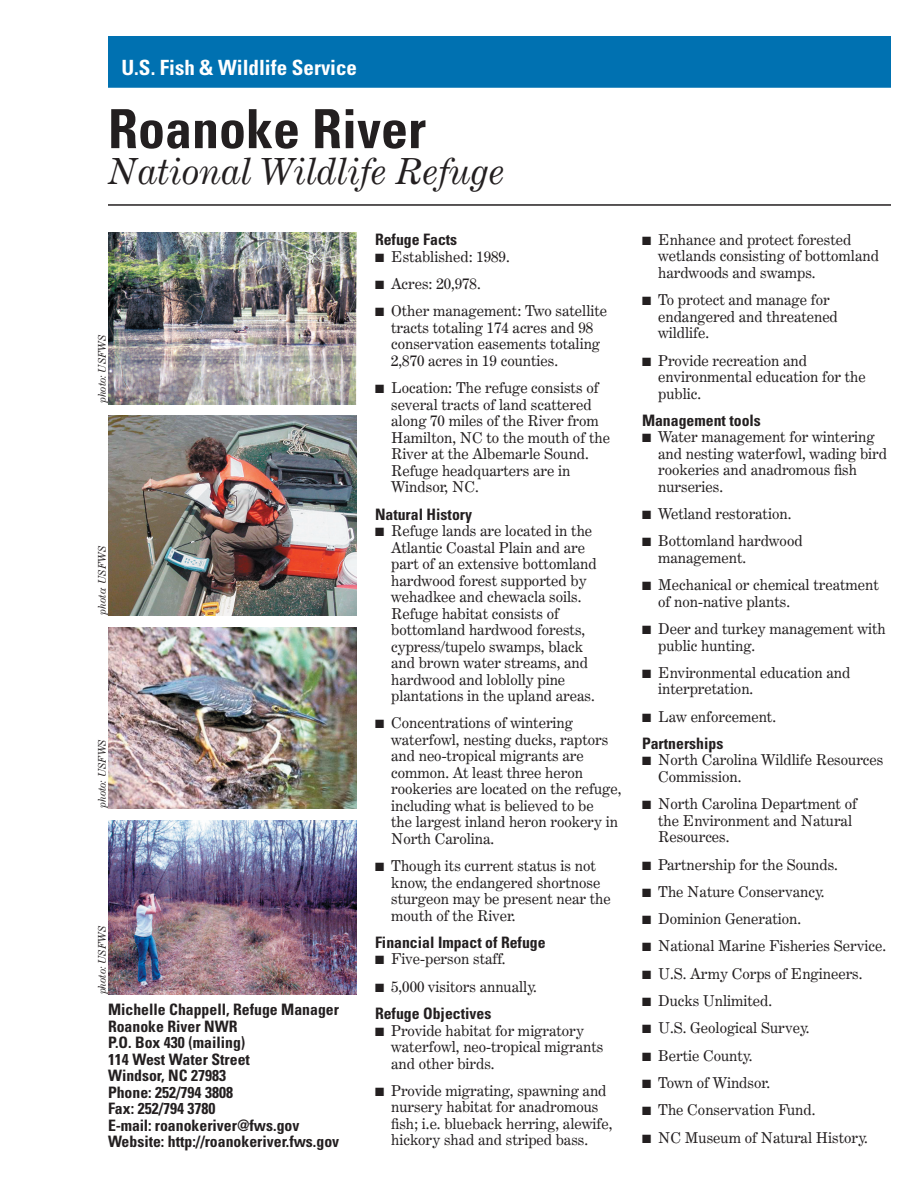
<style>
.page{position:relative;width:918px;height:1188px;background:#fff}
.page>*{position:absolute;margin:0;border:0;box-sizing:border-box;transform-origin:0 0}
.t1{font:700 condensed 54px "Univers";color:#231f20}
.t2{font:italic 36px "Century Expanded BT";color:#231f20}
.t3{font:700 condensed 21px "Univers";color:#fff}
.t4{font:700 condensed 15.75px/16.5px "Univers";color:#231f20}
.t5{font:15px/16.5px "Century Expanded BT";color:#231f20}
.t6{font:italic 10.5px "Century Expanded BT";color:#231f20}
</style>
<div class="page">
<div style="left:109px;top:37px;width:781px;height:50px;background:#0071b1"></div>
<div style="left:108px;top:36px;width:783px;height:52px;border:2px solid #0071b1"></div>
<hr style="left:108px;top:204px;width:783px;height:2px;background:#231f20">
<img style="left:109px;top:627px;width:248px;height:181px">
<img style="left:109px;top:233px;width:248px;height:172px">
<img style="left:109px;top:416px;width:248px;height:199px">
<img style="left:108px;top:821px;width:248px;height:174px">
<h3 class="t3" style="left:122px;top:54px;width:237px">U.S. Fish &amp; Wildlife Service</h3>
<h1 class="t1" style="left:108px;top:96px;width:320px">Roanoke River</h1>
<h2 class="t2" style="left:108px;top:149px;width:398px">National Wildlife Refuge</h2>
<p class="t6" style="left:96px;top:403px;width:70px;rotate:-90deg">photo: USFWS</p>
<p class="t6" style="left:96px;top:615px;width:70px;rotate:-90deg">photo: USFWS</p>
<p class="t6" style="left:96px;top:808px;width:70px;rotate:-90deg">photo: USFWS</p>
<p class="t6" style="left:96px;top:994px;width:70px;rotate:-90deg">photo: USFWS</p>
<p class="t4" style="left:108px;top:1002px;width:233px">Michelle Chappell, Refuge Manager<br>Roanoke River NWR<br>P.O. Box 430 (mailing)<br>114 West Water Street<br>Windsor, NC 27983<br>Phone: 252/794 3808<br>Fax: 252/794 3780<br>E-mail: roanokeriver@fws.gov<br>Website: http://roanokeriver.fws.gov</p>
<p class="t4" style="left:375px;top:231px;width:84px">Refuge Facts</p>
<p class="t5" style="left:375px;top:248px;width:136px">■ Established: 1989.</p>
<p class="t5" style="left:375px;top:275px;width:107px">■ Acres: 20,978.</p>
<p class="t5" style="left:391px;top:303px;width:217px;text-indent:-16px">■ Other management: Two satellite tracts totaling 174 acres and 98 conservation easements totaling<br>2,870 acres in 19 counties.</p>
<p class="t5" style="left:391px;top:380px;width:220px;text-indent:-16px">■ Location: The refuge consists of several tracts of land scattered along 70 miles of the River from<br>Hamilton, NC to the mouth of the<br>River at the Albemarle Sound.<br>Refuge headquarters are in<br>Windsor, NC.</p>
<p class="t4" style="left:375px;top:506px;width:99px">Natural History</p>
<p class="t5" style="left:391px;top:522px;width:207px;text-indent:-16px">■ Refuge lands are located in the<br>Atlantic Coastal Plain and are part of an extensive bottomland hardwood forest supported by wehadkee and chewacla soils.<br>Refuge habitat consists of bottomland hardwood forests, cypress/tupelo swamps, black and brown water streams, and hardwood and loblolly pine plantations in the upland areas.</p>
<p class="t5" style="left:391px;top:715px;width:232px;text-indent:-16px">■ Concentrations of wintering waterfowl, nesting ducks, raptors and neo-tropical migrants are common. At least three heron rookeries are located on the refuge, including what is believed to be<br>the largest inland heron rookery in<br>North Carolina.</p>
<p class="t5" style="left:391px;top:857px;width:221px;text-indent:-16px">■ Though its current status is not know, the endangered shortnose sturgeon may be present near the mouth of the River.</p>
<p class="t4" style="left:375px;top:934px;width:172px">Financial Impact of Refuge</p>
<p class="t5" style="left:375px;top:951px;width:132px">■ Five-person staff.</p>
<p class="t5" style="left:375px;top:978px;width:163px">■ 5,000 visitors annually.</p>
<p class="t4" style="left:375px;top:1005px;width:118px">Refuge Objectives</p>
<p class="t5" style="left:391px;top:1022px;width:214px;text-indent:-16px">■ Provide habitat for migratory waterfowl, neo-tropical migrants and other birds.</p>
<p class="t5" style="left:391px;top:1082px;width:223px;text-indent:-16px">■ Provide migrating, spawning and nursery habitat for anadromous fish; i.e. blueback herring, alewife, hickory shad and striped bass.</p>
<p class="t5" style="left:658px;top:231px;width:222px;text-indent:-16px">■ Enhance and protect forested wetlands consisting of bottomland hardwoods and swamps.</p>
<p class="t5" style="left:658px;top:291px;width:181px;text-indent:-16px">■ To protect and manage for endangered and threatened wildlife.</p>
<p class="t5" style="left:658px;top:352px;width:209px;text-indent:-16px">■ Provide recreation and environmental education for the public.</p>
<p class="t4" style="left:642px;top:412px;width:120px">Management tools</p>
<p class="t5" style="left:658px;top:429px;width:230px;text-indent:-16px">■ Water management for wintering and nesting waterfowl, wading bird rookeries and anadromous fish nurseries.</p>
<p class="t5" style="left:642px;top:505px;width:151px">■ Wetland restoration.</p>
<p class="t5" style="left:658px;top:533px;width:146px;text-indent:-16px">■ Bottomland hardwood management.</p>
<p class="t5" style="left:658px;top:576px;width:222px;text-indent:-16px">■ Mechanical or chemical treatment of non-native plants.</p>
<p class="t5" style="left:658px;top:620px;width:229px;text-indent:-16px">■ Deer and turkey management with public hunting.</p>
<p class="t5" style="left:658px;top:664px;width:194px;text-indent:-16px">■ Environmental education and interpretation.</p>
<p class="t5" style="left:642px;top:708px;width:136px">■ Law enforcement.</p>
<p class="t4" style="left:642px;top:735px;width:83px">Partnerships</p>
<p class="t5" style="left:658px;top:752px;width:227px;text-indent:-16px">■ North Carolina Wildlife Resources<br>Commission.</p>
<p class="t5" style="left:658px;top:795px;width:200px;text-indent:-16px">■ North Carolina Department of the Environment and Natural<br>Resources.</p>
<p class="t5" style="left:642px;top:856px;width:197px">■ Partnership for the Sounds.</p>
<p class="t5" style="left:642px;top:883px;width:184px">■ The Nature Conservancy.</p>
<p class="t5" style="left:642px;top:910px;width:161px">■ Dominion Generation.</p>
<p class="t5" style="left:642px;top:938px;width:246px">■ National Marine Fisheries Service.</p>
<p class="t5" style="left:642px;top:965px;width:222px">■ U.S. Army Corps of Engineers.</p>
<p class="t5" style="left:642px;top:992px;width:132px">■ Ducks Unlimited.</p>
<p class="t5" style="left:642px;top:1020px;width:169px">■ U.S. Geological Survey.</p>
<p class="t5" style="left:642px;top:1047px;width:112px">■ Bertie County.</p>
<p class="t5" style="left:642px;top:1074px;width:130px">■ Town of Windsor.</p>
<p class="t5" style="left:642px;top:1101px;width:175px">■ The Conservation Fund.</p>
<p class="t5" style="left:642px;top:1129px;width:227px">■ NC Museum of Natural History.</p>
</div>
